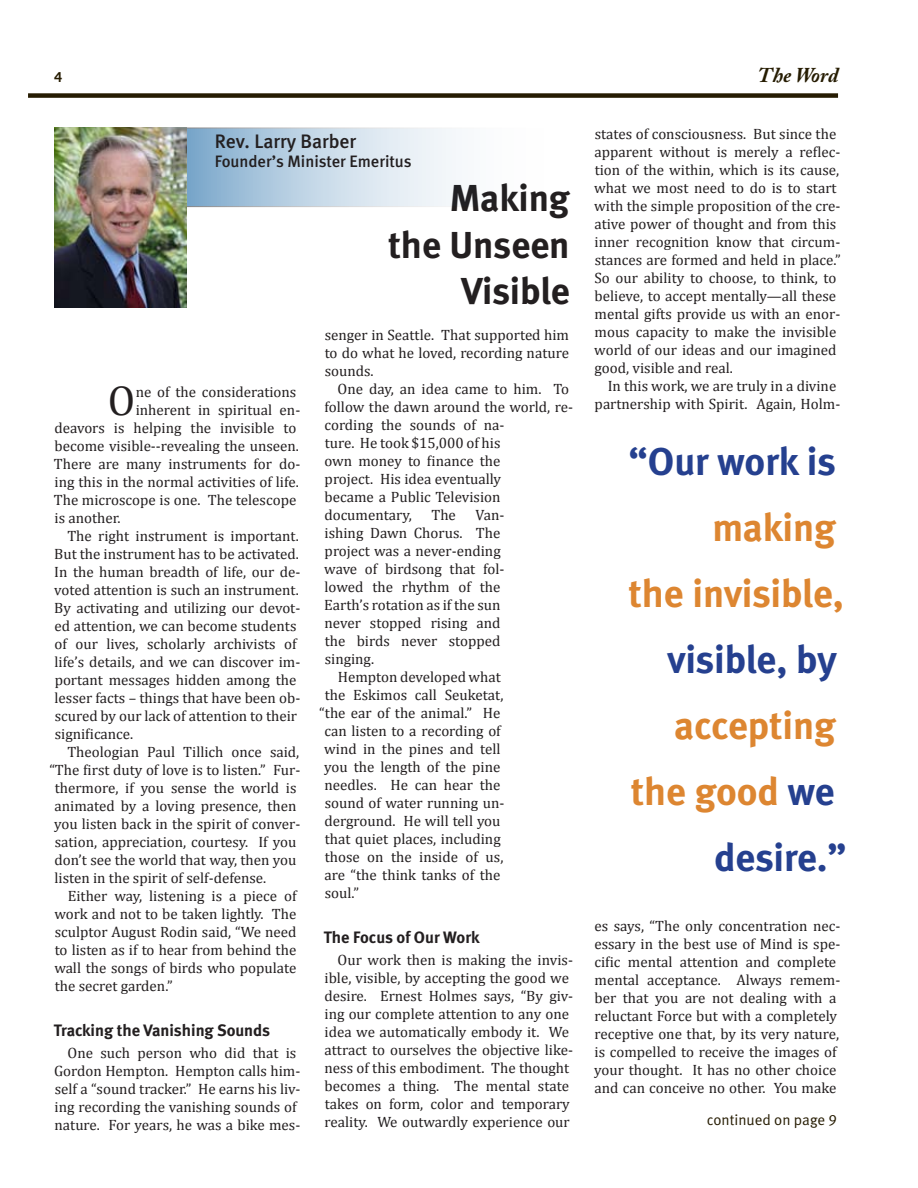
<style>
.page{position:relative;width:918px;height:1188px;background:#fff}
.page>*{position:absolute;margin:0;border:0;box-sizing:border-box;transform-origin:0 0}
.t1{font:42px "Cambria";color:#231f20}
.t2{font:39px/66px "Meta Bold LF";color:#dd8631;text-align:right}
.t3{font:39px "Meta Bold LF";letter-spacing:-.005em;color:#25408f}
.t4{font:37.5px/46.5px "Meta Bold LF";letter-spacing:-.005em;color:#231f20;text-align:right}
.t5{font:italic 700 21px "Adobe Caslon Pro";color:#261c02}
.t6{font:19.5px "Meta Medium LF";color:#231f20}
.t7{font:16.5px "Meta Bold LF";color:#231f20}
.t8{font:16.5px "Meta Medium LF";color:#231f20}
.t9{font:15px/18px "Cambria";color:#231f20}
.t10{font:15px "Meta Normal LF";color:#261c02}
.t11{font:500 15px "Folio BQ";color:#261c02}
.s1{color:#25408f}
</style>
<div class="page">
<svg style="left:186px;top:130px;width:270px;height:75px;background:#c1d5e4"></svg>
<img style="left:54px;top:128px;width:132px;height:180px">
<div style="left:28px;top:93px;width:810px;height:5px;background:#261c02"></div>
<p class="t11" style="left:54px;top:69px;width:10px">4</p>
<h3 class="t5" style="left:758px;top:63px;width:82px">The Word</h3>
<h3 class="t6" style="left:215px;top:130px;width:143px">Rev. Larry Barber</h3>
<p class="t8" style="left:215px;top:152px;width:198px">Founder’s Minister Emeritus</p>
<h1 class="t1" style="left:108px;top:376px;width:29px">O</h1>
<p class="t9" style="left:136px;top:383px;width:162px">ne of the considerations</p>
<p class="t9" style="left:136px;top:401px;width:166px">inherent in spiritual en-</p>
<p class="t9" style="left:54px;top:419px;width:244px">deavors is helping the invisible to</p>
<p class="t9" style="left:55px;top:437px;width:246px">become visible--revealing the unseen.</p>
<p class="t9" style="left:54px;top:455px;width:248px">There are many instruments for do-</p>
<p class="t9" style="left:55px;top:473px;width:246px">ing this in the normal activities of life.</p>
<p class="t9" style="left:54px;top:491px;width:244px">The microscope is one. The telescope</p>
<p class="t9" style="left:55px;top:509px;width:68px">is another.</p>
<p class="t9" style="left:67px;top:527px;width:233px">The right instrument is important.</p>
<p class="t9" style="left:54px;top:545px;width:246px">But the instrument has to be activated.</p>
<p class="t9" style="left:54px;top:563px;width:248px">In the human breadth of life, our de-</p>
<p class="t9" style="left:54px;top:581px;width:246px">voted attention is such an instrument.</p>
<p class="t9" style="left:54px;top:599px;width:248px">By activating and utilizing our devot-</p>
<p class="t9" style="left:54px;top:617px;width:244px">ed attention, we can become students</p>
<p class="t9" style="left:54px;top:635px;width:244px">of our lives, scholarly archivists of</p>
<p class="t9" style="left:55px;top:653px;width:247px">life’s details, and we can discover im-</p>
<p class="t9" style="left:55px;top:671px;width:243px">portant messages hidden among the</p>
<p class="t9" style="left:55px;top:689px;width:247px">lesser facts – things that have been ob-</p>
<p class="t9" style="left:55px;top:707px;width:244px">scured by our lack of attention to their</p>
<p class="t9" style="left:55px;top:725px;width:80px">significance.</p>
<p class="t9" style="left:67px;top:743px;width:234px">Theologian Paul Tillich once said,</p>
<p class="t9" style="left:49px;top:761px;width:253px">“The first duty of love is to listen.” Fur-</p>
<p class="t9" style="left:55px;top:779px;width:243px">thermore, if you sense the world is</p>
<p class="t9" style="left:55px;top:797px;width:243px">animated by a loving presence, then</p>
<p class="t9" style="left:54px;top:815px;width:248px">you listen back in the spirit of conver-</p>
<p class="t9" style="left:55px;top:833px;width:243px">sation, appreciation, courtesy. If you</p>
<p class="t9" style="left:54px;top:851px;width:243px">don’t see the world that way, then you</p>
<p class="t9" style="left:55px;top:869px;width:213px">listen in the spirit of self-defense.</p>
<p class="t9" style="left:68px;top:887px;width:230px">Either way, listening is a piece of</p>
<p class="t9" style="left:54px;top:905px;width:243px">work and not to be taken lightly. The</p>
<p class="t9" style="left:55px;top:923px;width:243px">sculptor August Rodin said, “We need</p>
<p class="t9" style="left:55px;top:941px;width:243px">to listen as if to hear from behind the</p>
<p class="t9" style="left:54px;top:959px;width:243px">wall the songs of birds who populate</p>
<p class="t9" style="left:55px;top:977px;width:120px">the secret garden.”</p>
<p class="t7" style="left:54px;top:1020px;width:218px">Tracking the Vanishing Sounds</p>
<p class="t9" style="left:54px;top:1044px;width:248px;text-indent:14px">One such person who did that is Gordon Hempton. Hempton calls him&shy;self a “sound tracker.” He earns his liv&shy;ing recording the vanishing sounds of nature. For years, he was a bike mes-</p>
<h3 class="t4" style="left:388px;top:175px;width:183px">Making the Unseen<br>Visible</h3>
<p class="t9" style="left:325px;top:326px;width:246px;text-align:justify">senger in Seattle. That supported him to do what he loved, recording nature sounds.</p>
<p class="t9" style="left:324px;top:380px;width:250px;text-indent:13px">One day, an idea came to him. To follow the dawn around the world, re&shy;cording the sounds of na-<br>ture. He took $15,000 of his<br>own money to finance the<br>project. His idea eventually<br>became a Public Television documentary,</p>
<p class="t9" style="left:431px;top:506px;width:26px">The</p>
<p class="t9" style="left:324px;top:506px;width:182px;text-indent:151px">Van&shy;ishing Dawn Chorus. The project was a never-ending wave of birdsong that fol&shy;lowed the rhythm of the<br>Earth’s rotation as if the sun never stopped rising and the birds never stopped singing.</p>
<p class="t9" style="left:338px;top:668px;width:164px">Hempton developed what</p>
<p class="t9" style="left:325px;top:686px;width:180px">the Eskimos call Seuketat,</p>
<p class="t9" style="left:319px;top:704px;width:183px">“the ear of the animal.” He</p>
<p class="t9" style="left:324px;top:722px;width:178px">can listen to a recording of</p>
<p class="t9" style="left:324px;top:740px;width:178px">wind in the pines and tell</p>
<p class="t9" style="left:324px;top:758px;width:178px">you the length of the pine</p>
<p class="t9" style="left:325px;top:776px;width:177px">needles. He can hear the</p>
<p class="t9" style="left:325px;top:794px;width:181px">sound of water running un-</p>
<p class="t9" style="left:324px;top:812px;width:178px">derground. He will tell you</p>
<p class="t9" style="left:325px;top:830px;width:178px">that quiet places, including</p>
<p class="t9" style="left:325px;top:848px;width:180px">those on the inside of us,</p>
<p class="t9" style="left:325px;top:866px;width:177px">are “the think tanks of the</p>
<p class="t9" style="left:325px;top:884px;width:36px">soul.”</p>
<p class="t7" style="left:324px;top:927px;width:157px">The Focus of Our Work</p>
<p class="t9" style="left:324px;top:951px;width:250px;text-indent:13px">Our work then is making the invis&shy;ible, visible, by accepting the good we desire. Ernest Holmes says, “By giv&shy;ing our complete attention to any one idea we automatically embody it. We attract to ourselves the objective like&shy;ness of this embodiment. The thought becomes a thing. The mental state takes on form, color and temporary reality. We outwardly experience our</p>
<p class="t9" style="left:594px;top:125px;width:248px">states of consciousness. But since the apparent without is merely a reflec&shy;tion of the within, which is its cause, what we most need to do is to start with the simple proposition of the cre&shy;ative power of thought and from this inner recognition know that circum&shy;stances are formed and held in place.” So our ability to choose, to think, to believe, to accept mentally—all these mental gifts provide us with an enor&shy;mous capacity to make the invisible world of our ideas and our imagined good, visible and real.</p>
<p class="t9" style="left:595px;top:377px;width:247px;text-align:right">In this work, we are truly in a divine partnership with Spirit. Again, Holm-</p>
<h2 class="t3" style="left:629px;top:438px;width:208px">“Our work is</h2>
<h2 class="t2" style="left:628px;top:494px;width:217px">making<br>the invisible,</h2>
<h2 class="t3" style="left:668px;top:636px;width:171px">visible, by</h2>
<h2 class="t2" style="left:674px;top:692px;width:163px">accepting</h2>
<h2 class="t2" style="left:631px;top:758px;width:205px">the good <span class="s1">we</span></h2>
<h2 class="t3" style="left:714px;top:834px;width:134px">desire.”</h2>
<p class="t9" style="left:594px;top:917px;width:248px">es says, “The only concentration nec&shy;essary in the best use of Mind is spe&shy;cific mental attention and complete mental acceptance. Always remem&shy;ber that you are not dealing with a reluctant Force but with a completely receptive one that, by its very nature, is compelled to receive the images of your thought. It has no other choice and can conceive no other. You make</p>
<p class="t10" style="left:707px;top:1111px;width:132px">continued on page 9</p>
</div>
